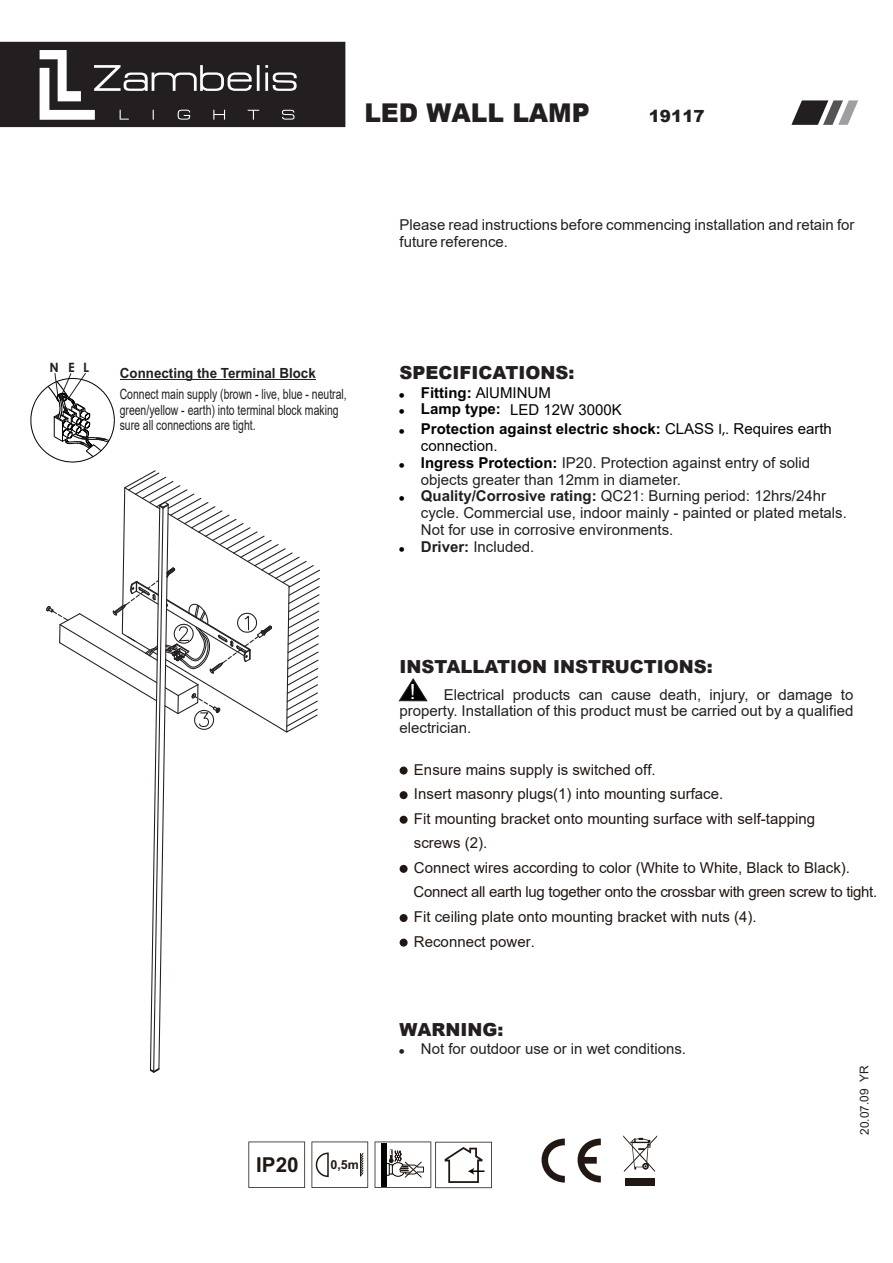
<style>
.page{position:relative;width:893px;height:1263px;background:#fff}
.page>*{position:absolute;margin:0;border:0;box-sizing:border-box;transform-origin:0 0}
.t1{font:900 25.95px "Arial";color:#231f20;scale:.96 1}
.t2{font:20.85px "Arial";color:#fff}
.t3{font:700 20.55px "Arial";color:#211814}
.t4{font:900 18px "Arial";color:#231f20}
.t5{font:900 16.8px "Arial";color:#231f20}
.t6{font:15px/16.8px "Arial";color:#231f20}
.t7{font:15px/24.6px "Arial";color:#211814}
.t8{font:700 15px/16.8px "Arial";color:#040303}
.t9{font:15px "Arial";color:#040303}
.t10{font:14.1px/15.8px "Arial";color:#231f20;scale:.74 1}
.t11{font:700 14.1px "Arial";color:#231f20;scale:.95 1}
.t12{font:600 12.9px "Avant Garde IT Cby BT";color:#231f20}
.t13{font:700 12.45px "Arial";color:#211814}
.t14{font:12px "Arial";letter-spacing:-.01em;color:#231f20}
.s1{font-weight:400}
.s2{font-weight:700;color:#040303}
.s3{color:#040303}
.s4{font-family:"Myriad Pro";color:#040303}
.s5{font-weight:700}
</style>
<div class="page">
<div style="left:0;top:43px;width:345px;height:83px;background:#231f20"></div>
<div style="left:0;top:42px;width:345px;height:85px;border:2px solid #231f20"></div>
<svg style="left:399px;top:678px;width:28px;height:23px"></svg>
<svg style="left:40px;top:50px;width:257px;height:70px"></svg>
<svg style="left:791px;top:100px;width:67px;height:25px"></svg>
<hr style="left:120px;top:379px;width:196px;height:1px;background:#231f20">
<svg style="left:31px;top:373px;width:84px;height:89px"></svg>
<svg style="left:577px;top:1138px;width:24px;height:44px"></svg>
<svg style="left:542px;top:1138px;width:23px;height:44px"></svg>
<div style="left:625px;top:1178px;width:29px;height:8px;background:#211814"></div>
<svg style="left:623px;top:1135px;width:34px;height:37px"></svg>
<svg style="left:311px;top:1141px;width:57px;height:47px"></svg>
<svg style="left:248px;top:1141px;width:57px;height:47px"></svg>
<svg style="left:375px;top:1141px;width:117px;height:47px"></svg>
<div style="left:400px;top:791px;width:8px;height:8px;background:#211814;border-radius:50%"></div>
<div style="left:400px;top:766px;width:8px;height:8px;background:#211814;border-radius:50%"></div>
<div style="left:400px;top:816px;width:8px;height:8px;background:#211814;border-radius:50%"></div>
<div style="left:400px;top:914px;width:8px;height:8px;background:#211814;border-radius:50%"></div>
<div style="left:400px;top:865px;width:8px;height:8px;background:#211814;border-radius:50%"></div>
<div style="left:400px;top:938px;width:8px;height:8px;background:#211814;border-radius:50%"></div>
<svg style="left:46px;top:470px;width:274px;height:603px"></svg>
<h1 class="t1" style="left:364px;top:94px;width:236px">LED WALL LAMP</h1>
<p class="t5" style="left:649px;top:103px;width:57px">19117</p>
<p class="t6" style="left:400px;top:216px;width:456px">Please read instructions before commencing installation and retain for future reference.</p>
<p class="t12" style="left:50px;top:360px;width:41px">NEL</p>
<p class="t11" style="left:120px;top:364px;width:208px">Connecting the Terminal Block</p>
<p class="t10" style="left:120px;top:386px;width:308px">Connect main supply (brown - live, blue - neutral, green/yellow - earth) into terminal block making sure all connections are tight.</p>
<p class="t4" style="left:400px;top:360px;width:176px">SPECIFICATIONS:</p>
<p class="t8" style="left:421px;top:384px;width:131px">Fitting: <span class="s1">AlUMINUM<br></span>Lamp type:</p>
<p class="t6" style="left:421px;top:421px;width:427px"><span class="s2">Protection against electric shock:</span> <span class="s3">CLASS</span> <span class="s4">I,</span><span class="s3">. Requires earth connection.<br></span><span class="s2">Ingress Protection:</span> IP20. Protection against entry of solid objects greater than 12mm in diameter.<br><span class="s5">Quality/Corrosive rating:</span> QC21: Burning period: 12hrs/24hr cycle. Commercial use, indoor mainly - painted or plated metals.<br>Not for use in corrosive environments.<br><span class="s5">Driver:</span> Included.</p>
<p class="t9" style="left:510px;top:399px;width:113px">LED 12W 3000K</p>
<h3 class="t3" style="left:256px;top:1152px;width:44px">IP20</h3>
<p class="t13" style="left:330px;top:1158px;width:30px">0,5m</p>
<p class="t4" style="left:400px;top:653px;width:315px">INSTALLATION INSTRUCTIONS:</p>
<h2 class="t2" style="left:410px;top:677px;width:7px">!</h2>
<p class="t6" style="left:400px;top:686px;width:455px;text-align:justify;text-indent:44px">Electrical products can cause death, injury, or damage to property. Installation of this product must be carried out by a qualified electrician.</p>
<p class="t7" style="left:414px;top:757px;width:465px">Ensure mains supply is switched off.<br>Insert masonry plugs(1) into mounting surface.<br>Fit mounting bracket onto mounting surface with self-tapping<br>screws (2).<br>Connect wires according to color (White to White, Black to Black).<br>Connect all earth lug together onto the crossbar with green screw to tight.<br>Fit ceiling plate onto mounting bracket with nuts (4).<br>Reconnect power.</p>
<p class="t4" style="left:400px;top:1016px;width:105px">WARNING:</p>
<p class="t6" style="left:421px;top:1040px;width:267px">Not for outdoor use or in wet conditions.</p>
<p class="t14" style="left:856px;top:1135px;width:71px;rotate:-90deg">20.07.09 YR</p>
</div>
